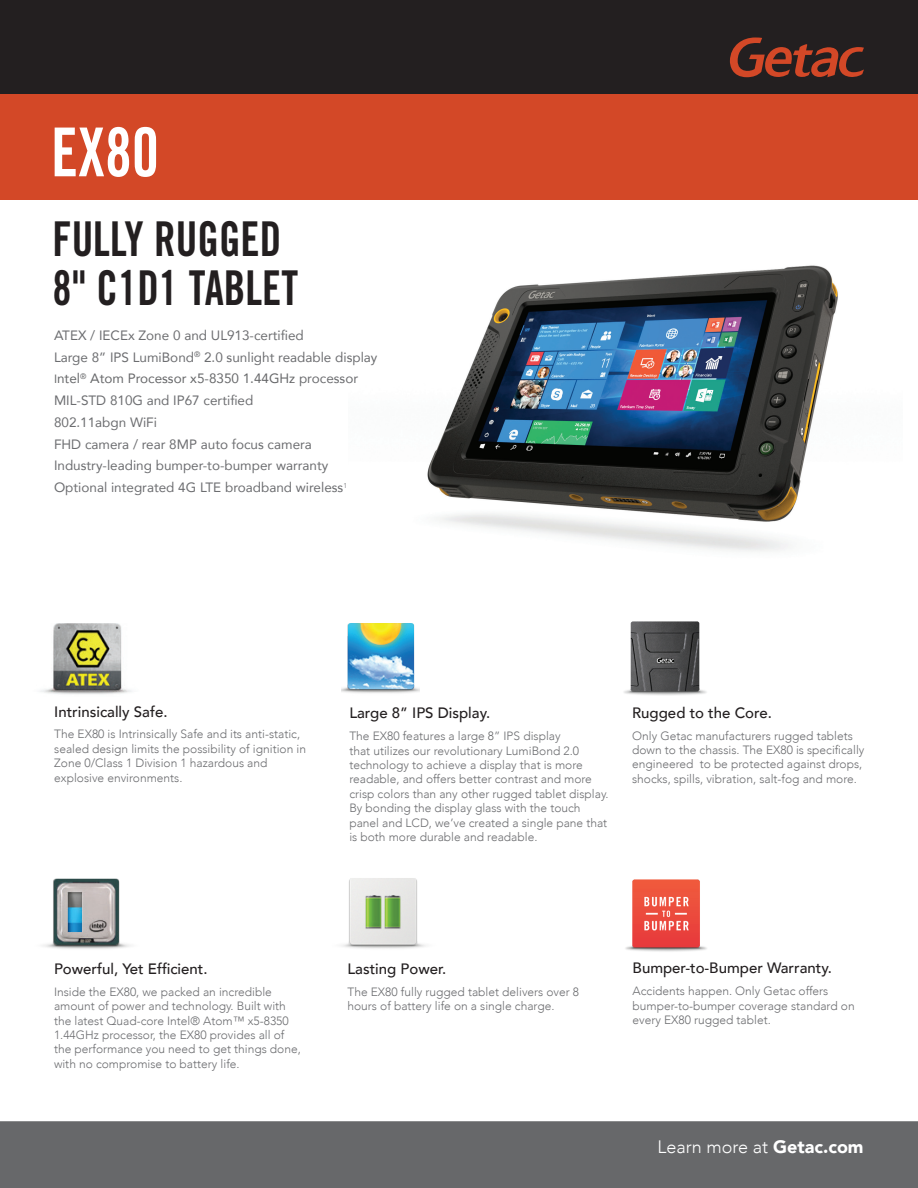
<style>
.page{position:relative;width:918px;height:1188px;background:#fff}
.page>*{position:absolute;margin:0;border:0;box-sizing:border-box;transform-origin:0 0}
.t1{font:67.5px "Trade Gothic Bold Cond Twenty";color:#fff;scale:.9 1}
.t2{font:48px/49.5px "Trade Gothic Bold Cond Twenty";color:#231f20;scale:.9 1}
.t3{font:300 18px "Avenir";color:#fff}
.t4{font:500 15px "Avenir";color:#231f20}
.t5{font:13.5px/21.8px "Avenir";color:#6c6d70}
.t6{font:300 12px/14.4px "Avenir";color:#6c6d70}
.s1{font-size:12px;color:#67686a}
.s2{color:#67686a}
.s3{font-weight:900}
</style>
<div class="page">
<div style="left:0;top:0;width:918px;height:94px;background:#231f20"></div>
<img style="left:427px;top:265px;width:411px;height:287px">
<div style="left:0;top:94px;width:918px;height:106px;background:#d34827"></div>
<svg style="left:730px;top:37px;width:134px;height:41px"></svg>
<div style="left:0;top:1121px;width:918px;height:67px;background:#67686a"></div>
<img style="left:341px;top:623px;width:79px;height:70px">
<img style="left:341px;top:878px;width:85px;height:71px">
<img style="left:625px;top:879px;width:82px;height:73px">
<img style="left:43px;top:878px;width:88px;height:71px">
<img style="left:624px;top:621px;width:83px;height:74px">
<img style="left:40px;top:623px;width:92px;height:71px">
<h1 class="t1" style="left:51px;top:111px;width:121px">EX80</h1>
<h2 class="t2" style="left:52px;top:214px;width:275px">FULLY RUGGED<br>8" C1D1 TABLET</h2>
<p class="t5" style="left:54px;top:324px;width:325px">ATEX / IECEx Zone 0 and UL913-certified<br>Large 8” IPS LumiBond<sup>®</sup> 2.0 sunlight readable display <span class="s1">I</span><span class="s2">ntel</span><sup>®</sup> <span class="s2">Atom Processor x5-8350 1.44GHz</span> processor MIL-STD 810G and IP67 certified<br>802.11abgn WiFi<br>FHD camera / rear 8MP auto focus camera Industry-leading bumper-to-bumper warranty Optional integrated 4G LTE broadband wireless<sup>1</sup></p>
<p class="t4" style="left:54px;top:698px;width:115px">Intrinsically Safe.</p>
<p class="t6" style="left:54px;top:727px;width:253px">The EX80 is Intrinsically Safe and its anti-static, sealed design limits the possibility of ignition in Zone 0/Class 1 Division 1 hazardous and explosive environments.</p>
<p class="t4" style="left:349px;top:699px;width:142px">Large 8” IPS Display.</p>
<p class="t6" style="left:349px;top:729px;width:261px">The EX80 features a large <span class="s2">8</span>” IPS display<br>that utilizes our revolutionary LumiBond 2.0 technology to achieve a display that is more readable, and offers better contrast and more crisp colors than any other rugged tablet display.<br>By bonding the display glass with the touch panel and LCD, we’ve created a single pane that is both more durable and readable.</p>
<p class="t4" style="left:632px;top:699px;width:141px">Rugged to the Core.</p>
<p class="t6" style="left:632px;top:728px;width:234px">Only Getac manufacturers rugged tablets down to the chassis. The EX80 is specifically engineered to be protected against drops, shocks, spills, vibration, salt-fog and more.</p>
<p class="t4" style="left:54px;top:956px;width:155px">Powerful, Yet Efficient.</p>
<p class="t6" style="left:54px;top:984px;width:248px">Inside the EX80, we packed an incredible amount of power and technology. Built with the latest Quad-core Intel® Atom™ x5-8350<br>1.44GHz processor, the EX80 provides all of the performance you need to get things done, with no compromise to battery life.</p>
<p class="t4" style="left:348px;top:955px;width:100px">Lasting Power.</p>
<p class="t6" style="left:348px;top:984px;width:233px">The EX80 fully rugged tablet delivers over 8 hours of battery life on a single charge.</p>
<p class="t4" style="left:633px;top:955px;width:201px">Bumper-to-Bumper Warranty.</p>
<p class="t6" style="left:633px;top:984px;width:224px">Accidents happen. Only Getac offers bumper-to-bumper coverage standard on every EX80 rugged tablet.</p>
<h3 class="t3" style="left:658px;top:1136px;width:208px">Learn more at <span class="s3">Getac.com</span></h3>
</div>
